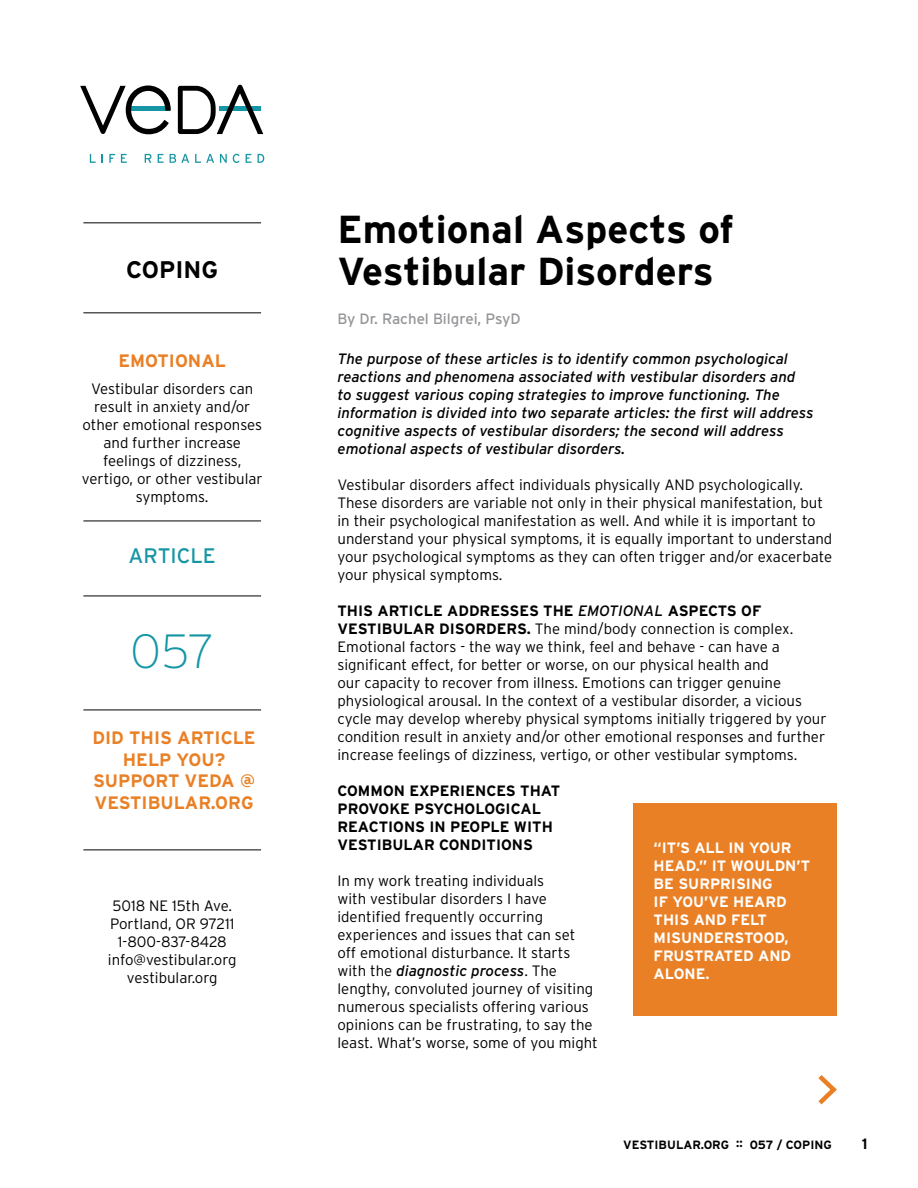
<style>
.page{position:relative;width:918px;height:1188px;background:#fff}
.page>*{position:absolute;margin:0;border:0;box-sizing:border-box;transform-origin:0 0}
.t1{font:200 48px "Interstate";color:#1696a4}
.t2{font:700 39px/42px "Interstate";color:#000}
.t3{font:700 24px "Interstate";color:#000}
.t4{font:21px "Interstate";color:#1696a4}
.t5{font:700 18px/21.6px "Interstate";color:#ea8025;text-align:center}
.t6{font:300 15px/18px "Interstate";color:#000}
.t7{font:italic 15px/18px "Interstate";color:#000}
.t8{font:700 15px/18px "Interstate";color:#fff}
.t9{font:700 15px/18px "Interstate";color:#000}
.t10{font:15px "Interstate";color:#939598}
.t11{font:700 12px "Interstate";color:#000}
.s1{font-weight:700}
.s2{font-weight:400;font-style:italic}
</style>
<div class="page">
<svg style="left:178px;top:85px;width:85px;height:49px"></svg>
<svg style="left:80px;top:85px;width:91px;height:49px"></svg>
<svg style="left:90px;top:154px;width:6px;height:9px"></svg>
<svg style="left:109px;top:154px;width:6px;height:9px"></svg>
<svg style="left:121px;top:154px;width:6px;height:9px"></svg>
<svg style="left:145px;top:154px;width:6px;height:9px"></svg>
<svg style="left:158px;top:154px;width:6px;height:9px"></svg>
<svg style="left:170px;top:154px;width:19px;height:9px"></svg>
<svg style="left:195px;top:154px;width:19px;height:9px"></svg>
<svg style="left:220px;top:154px;width:7px;height:9px"></svg>
<svg style="left:233px;top:154px;width:7px;height:9px"></svg>
<svg style="left:246px;top:154px;width:6px;height:9px"></svg>
<svg style="left:258px;top:154px;width:6px;height:9px"></svg>
<hr style="left:83px;top:312px;width:178px;height:1px;background:#000">
<hr style="left:83px;top:596px;width:178px;height:1px;background:#000">
<hr style="left:83px;top:710px;width:178px;height:1px;background:#000">
<hr style="left:83px;top:850px;width:178px;height:1px;background:#000">
<hr style="left:83px;top:222px;width:178px;height:1px;background:#000">
<hr style="left:83px;top:521px;width:178px;height:1px;background:#000">
<svg style="left:818px;top:1075px;width:19px;height:30px"></svg>
<div style="left:633px;top:803px;width:204px;height:212px;background:#ea8025"></div>
<h3 class="t3" style="left:126px;top:256px;width:93px">COPING</h3>
<p class="t5" style="left:118px;top:349px;width:109px">EMOTIONAL</p>
<p class="t6" style="left:82px;top:380px;width:182px;text-align:center">Vestibular disorders can result in anxiety and/or other emotional responses and further increase feelings of dizziness, vertigo, or other vestibular symptoms.</p>
<h3 class="t4" style="left:129px;top:544px;width:89px">ARTICLE</h3>
<h1 class="t1" style="left:130px;top:625px;width:86px">057</h1>
<p class="t5" style="left:92px;top:727px;width:165px">DID THIS ARTICLE<br>HELP YOU?<br>SUPPORT VEDA @<br>VESTIBULAR.ORG</p>
<p class="t6" style="left:108px;top:897px;width:130px;text-align:center">5018 NE 15th Ave.<br>Portland, OR 97211<br>1-800-837-8428 info@vestibular.org vestibular.org</p>
<h2 class="t2" style="left:338px;top:208px;width:398px">Emotional Aspects of<br>Vestibular Disorders</h2>
<p class="t10" style="left:338px;top:311px;width:185px">By Dr. Rachel Bilgrei, PsyD</p>
<p class="t7" style="left:338px;top:350px;width:478px">The purpose of these articles is to identify common psychological reactions and phenomena associated with vestibular disorders and<br>to suggest various coping strategies to improve functioning. The information is divided into two separate articles: the first will address cognitive aspects of vestibular disorders; the second will address emotional aspects of vestibular disorders.</p>
<p class="t6" style="left:338px;top:476px;width:496px">Vestibular disorders affect individuals physically AND psychologically.<br>These disorders are variable not only in their physical manifestation, but in their psychological manifestation as well. And while it is important to understand your physical symptoms, it is equally important to understand your psychological symptoms as they can often trigger and/or exacerbate your physical symptoms.</p>
<p class="t6" style="left:338px;top:602px;width:491px"><span class="s1">THIS ARTICLE ADDRESSES THE</span> <span class="s2">EMOTIONAL</span> <span class="s1">ASPECTS OF VESTIBULAR DISORDERS.</span> The mind/body connection is complex.<br>Emotional factors - the way we think, feel and behave - can have a significant effect, for better or worse, on our physical health and<br>our capacity to recover from illness. Emotions can trigger genuine physiological arousal. In the context of a vestibular disorder, a vicious cycle may develop whereby physical symptoms initially triggered by your condition result in anxiety and/or other emotional responses and further increase feelings of dizziness, vertigo, or other vestibular symptoms.</p>
<p class="t9" style="left:338px;top:782px;width:224px">COMMON EXPERIENCES THAT<br>PROVOKE PSYCHOLOGICAL<br>REACTIONS IN PEOPLE WITH<br>VESTIBULAR CONDITIONS</p>
<p class="t6" style="left:338px;top:872px;width:262px">In my work treating individuals<br>with vestibular disorders I have identified frequently occurring experiences and issues that can set<br>off emotional disturbance. It starts with the <span class="s2">diagnostic process</span>. The lengthy, convoluted journey of visiting numerous specialists offering various opinions can be frustrating, to say the least. What’s worse, some of you might</p>
<p class="t8" style="left:654px;top:839px;width:158px">“IT’S ALL IN YOUR<br>HEAD.” IT WOULDN’T<br>BE SURPRISING<br>IF YOU’VE HEARD<br>THIS AND FELT<br>MISUNDERSTOOD,<br>FRUSTRATED AND<br>ALONE.</p>
<p class="t11" style="left:623px;top:1138px;width:210px">VESTIBULAR.ORG :: 057 / COPING</p>
<p class="t9" style="left:862px;top:1134px;width:7px">1</p>
</div>
